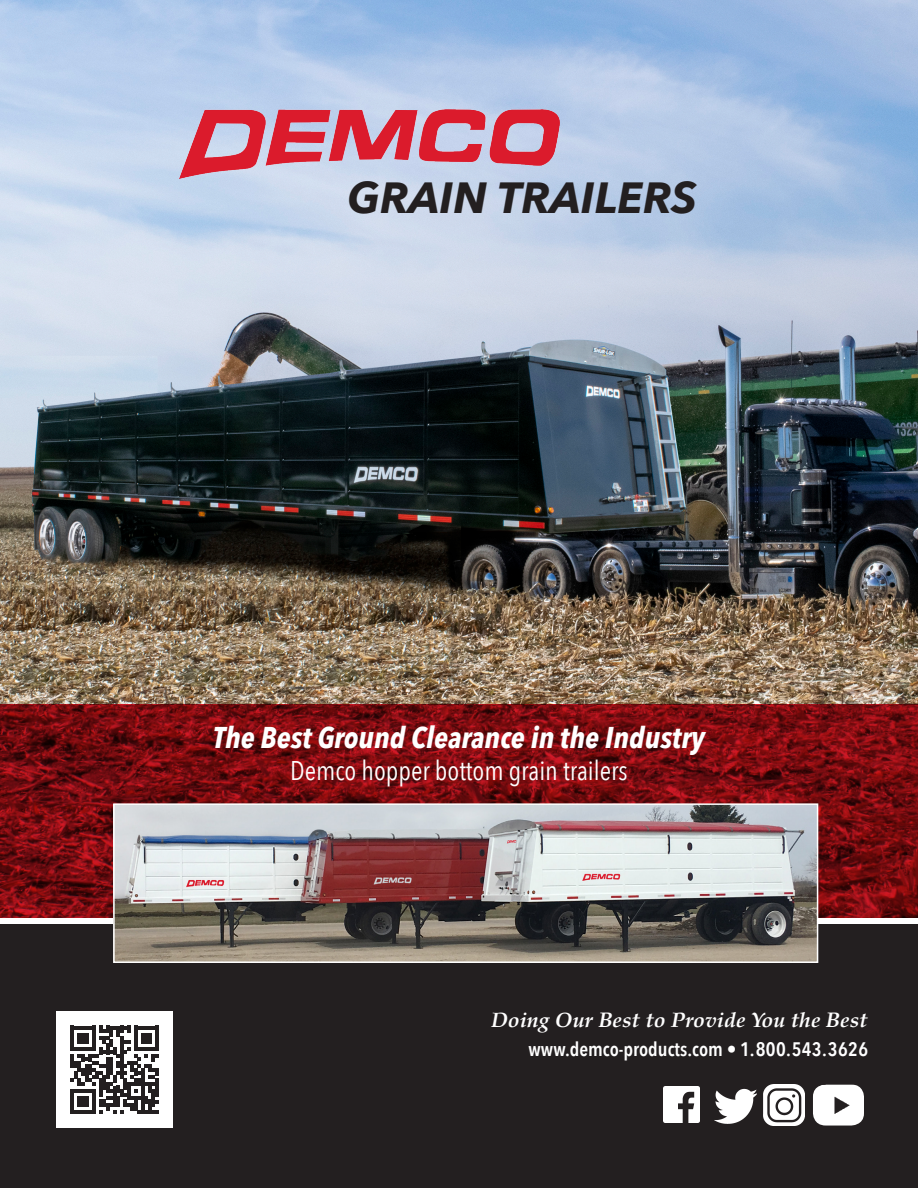
<style>
.page{position:relative;width:918px;height:1188px;background:#fff}
.page>*{position:absolute;margin:0;border:0;box-sizing:border-box;transform-origin:0 0}
.t1{font:italic 700 43.5px "Avenir Next";color:#231f20}
.t2{font:italic 700 30px "Avenir Next Condensed";color:#fff}
.t3{font:27px "Avenir Next Condensed";color:#fff}
.t4{font:italic 700 21px "Palatino";color:#fff}
.t5{font:600 19.5px "Avenir Next Condensed";color:#fff}
</style>
<div class="page">
<img style="left:0;top:0;width:918px;height:704px">
<div style="left:0;top:924px;width:918px;height:264px;background:#231f20"></div>
<img style="left:179px;top:110px;width:380px;height:69px">
<img style="left:664px;top:1087px;width:36px;height:36px">
<img style="left:714px;top:1088px;width:43px;height:36px">
<img style="left:763px;top:1084px;width:41px;height:41px">
<img style="left:813px;top:1084px;width:51px;height:42px">
<div style="left:57px;top:1012px;width:116px;height:116px;background:#fff"></div>
<svg style="left:71px;top:1026px;width:88px;height:88px"></svg>
<svg style="left:0;top:704px;width:918px;height:214px;background:#770c10"></svg>
<img style="left:116px;top:806px;width:699px;height:154px">
<div style="left:113px;top:803px;width:705px;height:160px;border:2px solid #fff"></div>
<p class="t1" style="left:348px;top:160px;width:351px">GRAIN TRAILERS</p>
<p class="t2" style="left:213px;top:719px;width:494px">The Best Ground Clearance in the Industry</p>
<p class="t3" style="left:290px;top:748px;width:339px">Demco hopper bottom grain trailers</p>
<p class="t4" style="left:491px;top:1002px;width:378px">Doing Our Best to Provide You the Best</p>
<p class="t5" style="left:529px;top:1032px;width:341px">www.demco-products.com • 1.800.543.3626</p>
</div>
